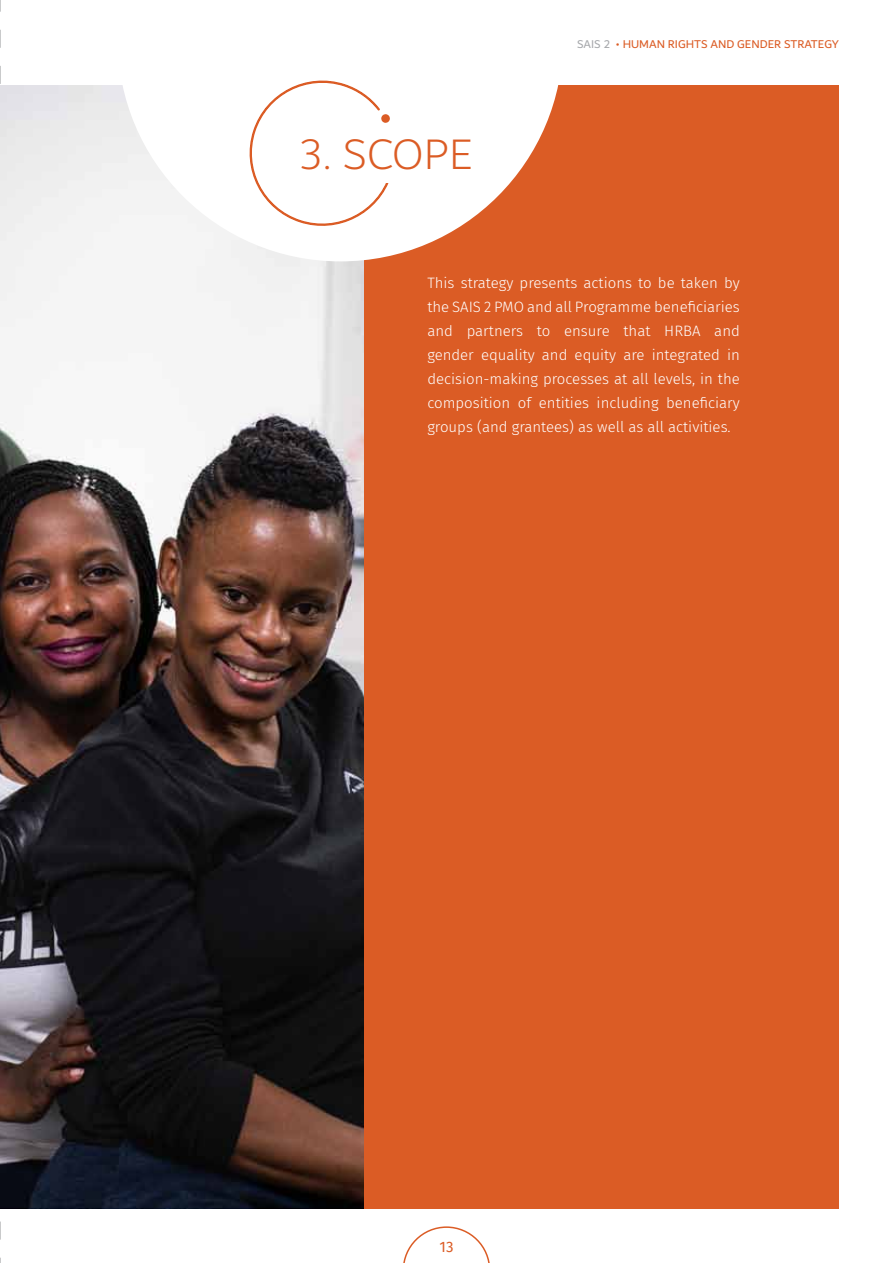
<style>
.page{position:relative;width:893px;height:1263px;background:#fff}
.page>*{position:absolute;margin:0;border:0;box-sizing:border-box;transform-origin:0 0}
.t1{font:300 45.45px "Dubai";letter-spacing:-.005em;color:#db5c25}
.t2{font:300 15px/24px "Fira Sans";color:#fff;text-align:justify}
.t3{font:15px "Fira Sans";color:#db5c25}
.t4{font:12px "Dubai";color:#db5c25}
.s1{color:#a7a9ac}
</style>
<div class="page">
<div style="left:0;top:85px;width:839px;height:1124px;background:#db5c25"></div>
<svg style="left:0;top:0;width:1px;height:1263px"></svg>
<img style="left:0;top:85px;width:364px;height:1124px">
<svg style="left:118px;top:85px;width:441px;height:176px;fill:#fff"></svg>
<div style="left:241px;top:80px;width:156px;height:155px;background:#fff"></div>
<div style="left:376px;top:125px;width:38px;height:58px;background:#fff"></div>
<svg style="left:403px;top:1226px;width:87px;height:37px"></svg>
<h1 class="t1" style="left:299px;top:119px;width:169px">3. SCOPE</h1>
<p class="t4" style="left:577px;top:37px;width:263px"><span class="s1">SAIS 2</span> • HUMAN RIGHTS AND GENDER STRATEGY</p>
<p class="t2" style="left:427px;top:271px;width:314px">This strategy presents actions to be taken by the SAIS 2 PMO and all Programme beneficiaries and partners to ensure that HRBA and gender equality and equity are integrated in decision-making processes at all levels, in the composition of entities including beneficiary groups (and grantees) as well as all activities.</p>
<p class="t3" style="left:439px;top:1235px;width:15px">13</p>
</div>
